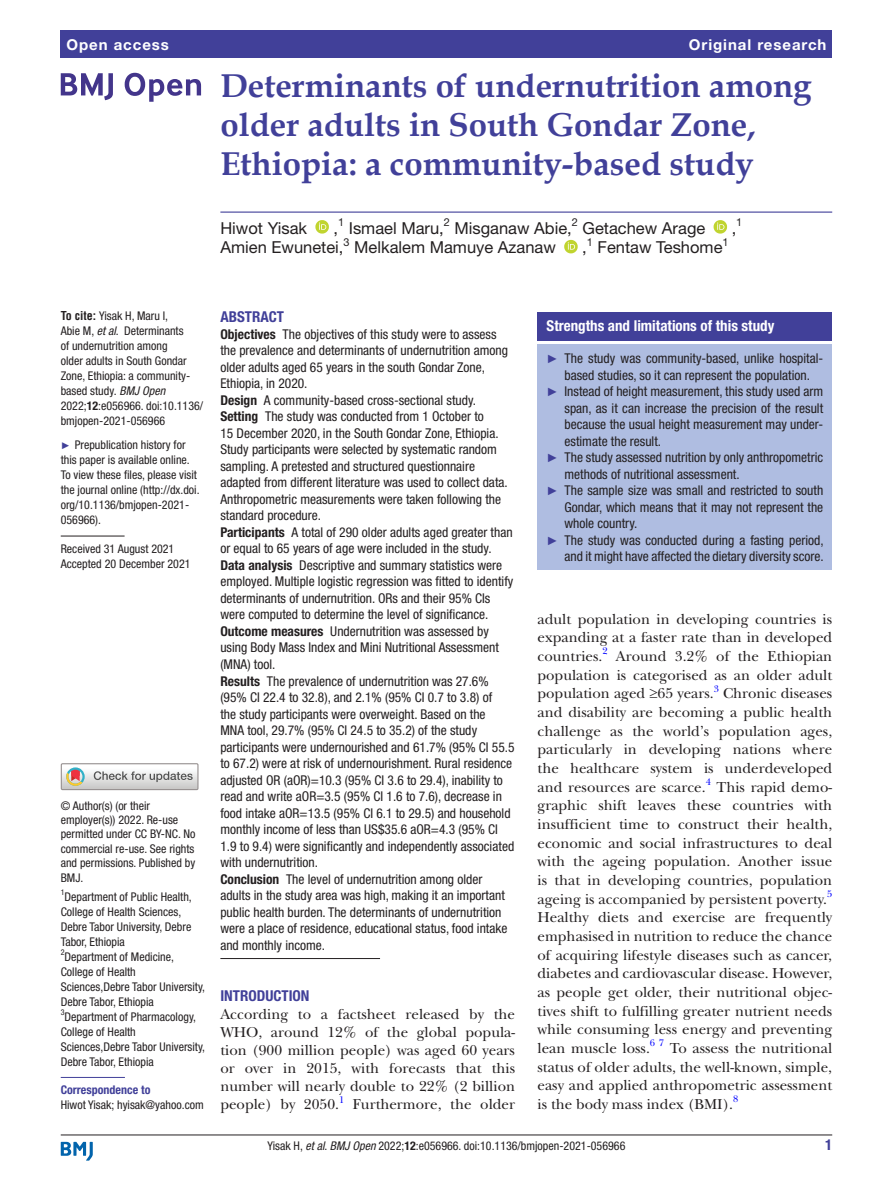
<style>
.page{position:relative;width:893px;height:1191px;background:#fff}
.page>*{position:absolute;margin:0;border:0;box-sizing:border-box;transform-origin:0 0}
.t1{font:700 33px/39px "Book Antiqua";color:#414099}
.t2{font:16.5px "Helvetica Neue LT Std";color:#231f20}
.t3{font:15px/18.6px "New Baskerville";color:#231f20;text-align:justify}
.t4{font:700 condensed 15px "Helvetica Neue LT Std";color:#fff}
.t5{font:700 15px "Helvetica Neue LT Std";letter-spacing:.065em;color:#fff}
.t6{font:700 condensed 15px "Helvetica Neue LT Std";color:#414099}
.t7{font:condensed 13.5px/16.5px "Helvetica Neue LT Std";color:#231f20}
.t8{font:condensed 12px/15px "Helvetica Neue LT Std";color:#231f20}
.t9{font:700 condensed 12px "Helvetica Neue LT Std";color:#414099}
.t10{font:10.95px "Helvetica Neue LT Std";color:#231f20}
.t11{font:9.9px "New Baskerville";color:#00f}
.t12{font:condensed 7.95px "Helvetica Neue LT Std";color:#231f20}
.s1{font-family:"Helvetica LT Std";font-weight:700}
.s2{font-style:italic}
.s3{font-weight:700}
.s4{font-family:"Arial";font-stretch:normal;font-size:9.75px;color:#414099}
.s5{font-family:"Arial";font-stretch:normal;font-size:12px;color:#414099}
</style>
<div class="page">
<hr style="left:61px;top:1134px;width:771px;height:1px;background:#231f20">
<svg style="left:61px;top:1141px;width:32px;height:19px"></svg>
<div style="left:61px;top:31px;width:771px;height:27px;background:#414099"></div>
<hr style="left:220px;top:211px;width:612px;height:2px;background:#414099">
<svg style="left:315px;top:220px;width:14px;height:14px"></svg>
<svg style="left:714px;top:220px;width:13px;height:14px"></svg>
<svg style="left:564px;top:240px;width:14px;height:13px"></svg>
<hr style="left:61px;top:535px;width:64px;height:1px;background:#231f20">
<hr style="left:61px;top:1077px;width:64px;height:1px;background:#414099">
<svg style="left:61px;top:73px;width:52px;height:27px"></svg>
<svg style="left:125px;top:73px;width:76px;height:29px"></svg>
<div style="left:61px;top:763px;width:138px;height:27px;border:1px solid #969090"></div>
<svg style="left:61px;top:763px;width:137px;height:26px"></svg>
<hr style="left:220px;top:958px;width:160px;height:1px;background:#231f20">
<div style="left:538px;top:312px;width:294px;height:28px;background:#414099"></div>
<div style="left:538px;top:344px;width:294px;height:226px;background:#afbde1"></div>
<p class="t5" style="left:66px;top:35px;width:104px">Open access</p>
<p class="t5" style="left:689px;top:35px;width:139px">Original research</p>
<h1 class="t1" style="left:220px;top:66px;width:593px">Determinants of undernutrition among older adults in South Gondar Zone,<br>Ethiopia: a community-based study</h1>
<p class="t2" style="left:220px;top:218px;width:88px">Hiwot Yisak</p>
<p class="t2" style="left:333px;top:218px;width:6px">,</p>
<p class="t10" style="left:338px;top:216px;width:8px">1</p>
<p class="t2" style="left:349px;top:218px;width:97px">Ismael Maru,</p>
<p class="t10" style="left:444px;top:216px;width:8px">2</p>
<p class="t2" style="left:454px;top:218px;width:119px">Misganaw Abie,</p>
<p class="t10" style="left:572px;top:216px;width:8px">2</p>
<p class="t2" style="left:582px;top:218px;width:124px">Getachew Arage</p>
<p class="t2" style="left:732px;top:218px;width:6px">,</p>
<p class="t10" style="left:736px;top:216px;width:8px">1</p>
<p class="t2" style="left:220px;top:238px;width:125px">Amien Ewunetei,</p>
<p class="t10" style="left:344px;top:235px;width:8px">3</p>
<p class="t2" style="left:354px;top:238px;width:203px">Melkalem Mamuye Azanaw</p>
<p class="t2" style="left:582px;top:238px;width:6px">,</p>
<p class="t10" style="left:587px;top:235px;width:8px">1</p>
<p class="t2" style="left:597px;top:238px;width:126px">Fentaw Teshome</p>
<p class="t10" style="left:722px;top:235px;width:8px">1</p>
<p class="t8" style="left:61px;top:308px;width:144px"><span class="s1">To cite:</span> Yisak H, Maru I,<br>Abie M, <span class="s2">et al</span>. Determinants<br>of undernutrition among<br>older adults in South Gondar<br>Zone, Ethiopia: a community&shy;based study. <span class="s2">BMJ Open<br></span>2022;<span class="s3">12</span>:e056966. doi:10.1136/ bmjopen-2021-056966</p>
<p class="t8" style="left:61px;top:437px;width:140px"><span class="s4">►</span> Prepublication history for this paper is available online.<br>To view these files, please visit the journal online (http://dx.doi. org/10.1136/bmjopen-2021-<br>056966).</p>
<p class="t8" style="left:61px;top:541px;width:131px">Received 31 August 2021<br>Accepted 20 December 2021</p>
<p class="t8" style="left:61px;top:798px;width:136px;line-height:14.4px">© Author(s) (or their employer(s)) 2022. Re-use permitted under CC BY-NC. No commercial re-use. See rights and permissions. Published by<br>BMJ.</p>
<p class="t12" style="left:61px;top:888px;width:5px">1</p>
<p class="t8" style="left:61px;top:889px;width:133px;text-indent:4px">Department of Public Health,<br>College of Health Sciences,<br>Debre Tabor University, Debre<br>Tabor, Ethiopia</p>
<p class="t12" style="left:61px;top:948px;width:5px">2</p>
<p class="t8" style="left:61px;top:949px;width:146px;text-indent:4px">Department of Medicine,<br>College of Health<br>Sciences,Debre Tabor University,<br>Debre Tabor, Ethiopia<br><sup>3</sup>Department of Pharmacology,<br>College of Health<br>Sciences,Debre Tabor University,<br>Debre Tabor, Ethiopia</p>
<p class="t9" style="left:61px;top:1082px;width:91px">Correspondence to</p>
<p class="t8" style="left:61px;top:1097px;width:145px">Hiwot Yisak; hyisak@yahoo.com</p>
<p class="t6" style="left:220px;top:308px;width:65px">ABSTRACT</p>
<p class="t7" style="left:220px;top:326px;width:296px"><span class="s3">Objectives</span> The objectives of this study were to assess the prevalence and determinants of undernutrition among older adults aged 65 years in the south Gondar Zone, Ethiopia, in 2020.<br><span class="s3">Design</span> A community-based cross-sectional study.<br><span class="s3">Setting</span> The study was conducted from 1 October to<br>15 December 2020, in the South Gondar Zone, Ethiopia.<br>Study participants were selected by systematic random sampling. A pretested and structured questionnaire adapted from different literature was used to collect data.<br>Anthropometric measurements were taken following the standard procedure.<br><span class="s3">Participants</span> A total of 290 older adults aged greater than or equal to 65 years of age were included in the study.<br><span class="s3">Data analysis</span> Descriptive and summary statistics were employed. Multiple logistic regression was fitted to identify determinants of undernutrition. ORs and their 95% CIs were computed to determine the level of significance.<br><span class="s3">Outcome measures</span> Undernutrition was assessed by using Body Mass Index and Mini Nutritional Assessment (MNA) tool.<br><span class="s3">Results</span> The prevalence of undernutrition was 27.6% (95% CI 22.4 to 32.8), and 2.1% (95% CI 0.7 to 3.8) of<br>the study participants were overweight. Based on the<br>MNA tool, 29.7% (95% CI 24.5 to 35.2) of the study participants were undernourished and 61.7% (95% CI 55.5 to 67.2) were at risk of undernourishment. Rural residence adjusted OR (aOR)=10.3 (95% CI 3.6 to 29.4), inability to read and write aOR=3.5 (95% CI 1.6 to 7.6), decrease in food intake aOR=13.5 (95% CI 6.1 to 29.5) and household monthly income of less than US$35.6 aOR=4.3 (95% CI 1.9 to 9.4) were significantly and independently associated with undernutrition.<br><span class="s3">Conclusion</span> The level of undernutrition among older adults in the study area was high, making it an important public health burden. The determinants of undernutrition were a place of residence, educational status, food intake and monthly income.</p>
<p class="t6" style="left:220px;top:987px;width:91px">INTRODUCTION</p>
<p class="t3" style="left:220px;top:1005px;width:296px;line-height:18px">According to a factsheet released by the WHO, around 12% of the global popula&shy;tion (900 million people) was aged 60 years or over in 2015, with forecasts that this number will nearly double to 22% (2 billion people) by 2050.</p>
<p class="t11" style="left:339px;top:1093px;width:7px">1</p>
<p class="t3" style="left:353px;top:1095px;width:164px">Furthermore, the older</p>
<p class="t4" style="left:547px;top:317px;width:229px">Strengths and limitations of this study</p>
<p class="t7" style="left:547px;top:350px;width:278px"><span class="s5">►</span> The study was community-based, unlike hospital-</p>
<p class="t7" style="left:565px;top:366px;width:247px">based studies, so it can represent the population.</p>
<p class="t7" style="left:547px;top:383px;width:278px"><span class="s5">►</span> Instead of height measurement, this study used arm</p>
<p class="t7" style="left:565px;top:399px;width:260px">span, as it can increase the precision of the result</p>
<p class="t7" style="left:565px;top:416px;width:260px">because the usual height measurement may under-</p>
<p class="t7" style="left:565px;top:432px;width:98px">estimate the result.</p>
<p class="t7" style="left:547px;top:449px;width:278px"><span class="s5">►</span> The study assessed nutrition by only anthropometric</p>
<p class="t7" style="left:565px;top:465px;width:177px">methods of nutritional assessment.</p>
<p class="t7" style="left:547px;top:482px;width:278px"><span class="s5">►</span> The sample size was small and restricted to south</p>
<p class="t7" style="left:565px;top:498px;width:260px">Gondar, which means that it may not represent the</p>
<p class="t7" style="left:565px;top:515px;width:74px">whole country.</p>
<p class="t7" style="left:547px;top:531px;width:279px"><span class="s5">►</span> The study was conducted during a fasting period,</p>
<p class="t7" style="left:565px;top:548px;width:261px">and it might have affected the dietary diversity score.</p>
<p class="t3" style="left:538px;top:609px;width:296px">adult population in developing countries is expanding at a faster rate than in developed countries.<sup>2</sup></p>
<p class="t3" style="left:538px;top:647px;width:296px;text-indent:78px">Around 3.2% of the Ethiopian population is categorised as an older adult population aged ≥65 years.</p>
<p class="t11" style="left:714px;top:682px;width:7px">3</p>
<p class="t3" style="left:538px;top:684px;width:296px;text-indent:185px">Chronic diseases and disability are becoming a public health challenge as the world’s population ages, particularly in developing nations where the healthcare system is underdeveloped and resources are scarce.</p>
<p class="t11" style="left:706px;top:776px;width:7px">4</p>
<p class="t3" style="left:538px;top:777px;width:296px;text-indent:179px">This rapid demo&shy;graphic shift leaves these countries with insufficient time to construct their health, economic and social infrastructures to deal with the ageing population. Another issue is that in developing countries, population ageing is accompanied by persistent poverty.</p>
<p class="t11" style="left:827px;top:888px;width:7px">5</p>
<p class="t3" style="left:538px;top:908px;width:296px">Healthy diets and exercise are frequently emphasised in nutrition to reduce the chance of acquiring lifestyle diseases such as cancer, diabetes and cardiovascular disease. However, as people get older, their nutritional objec&shy;tives shift to fulfilling greater nutrient needs while consuming less energy and preventing lean muscle loss.<sup>6</sup> <sup>7</sup> To assess the nutritional status of older adults, the well-known, simple, easy and applied anthropometric assessment is the body mass index (BMI).<sup>8</sup></p>
<p class="t8" style="left:268px;top:1137px;width:359px">Yisak H, <span class="s2">et al</span>. <span class="s2">BMJ Open</span> 2022;<span class="s3">12</span>:e056966. doi:10.1136/bmjopen-2021-056966</p>
<p class="t6" style="left:825px;top:1135px;width:9px">1</p>
</div>
